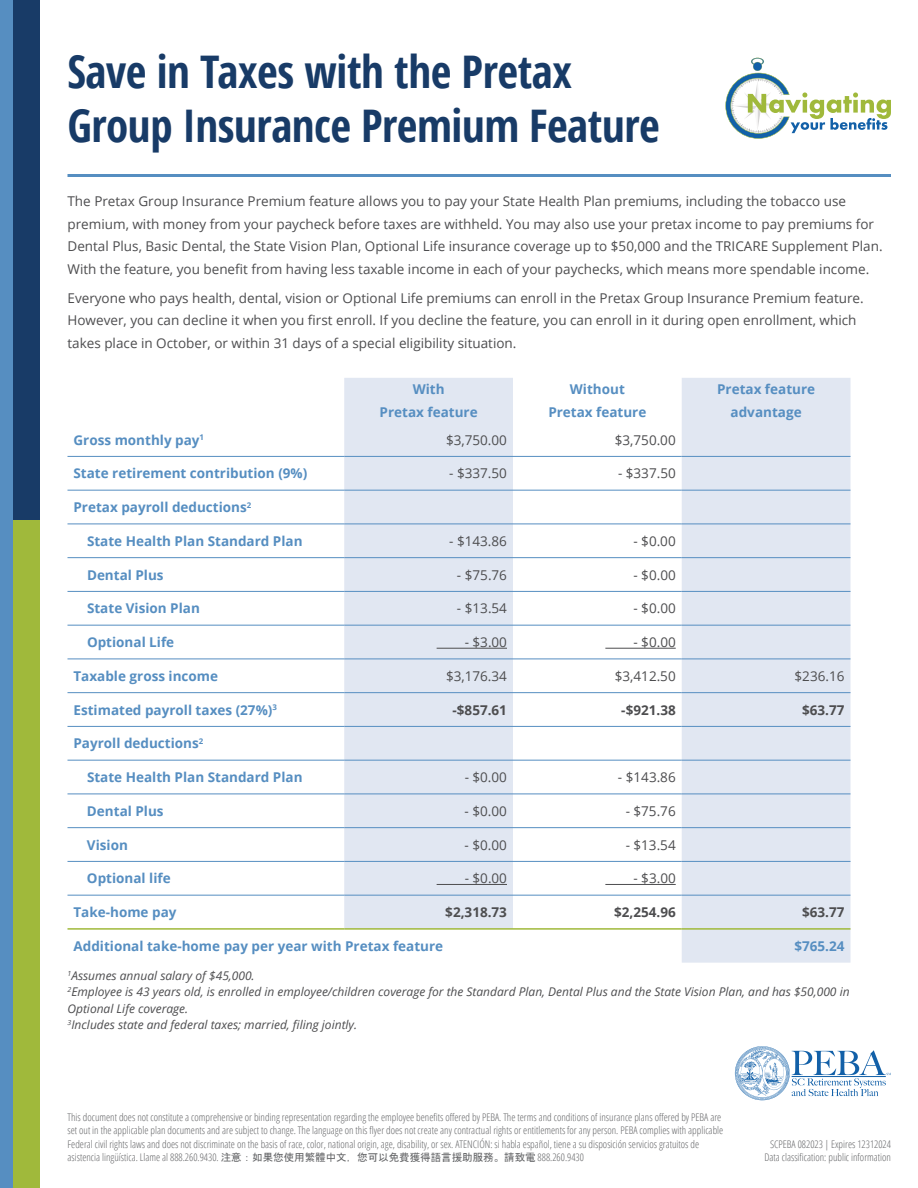
<style>
.page{position:relative;width:918px;height:1188px;background:#fff}
.page>*{position:absolute;margin:0;border:0;box-sizing:border-box;transform-origin:0 0}
.t1{font:700 45px/54px "Open Sans Condensed";letter-spacing:-.01em;color:#183b67}
.t2{font:13.5px/22.5px "Open Sans";color:#4d4d4f}
.t3{font:700 13.5px/22.5px "Open Sans";color:#568ec1;text-align:center}
.t4{font:700 13.5px "Open Sans";color:#4d4d4f}
.t5{font:italic 12px/16.5px "Open Sans";color:#4d4d4f}
.t6{font:300 10.5px/13.5px "Open Sans Condensed";color:#636466}
.s1{font-family:"MS Gothic";font-weight:400}
</style>
<div class="page">
<svg style="left:725px;top:58px;width:166px;height:81px"></svg>
<hr style="left:68px;top:174px;width:823px;height:3px;background:#568ec1">
<div style="left:0;top:0;width:14px;height:1188px;background:#568ec1"></div>
<div style="left:14px;top:0;width:26px;height:520px;background:#183b67"></div>
<div style="left:14px;top:520px;width:26px;height:668px;background:#a0b93b"></div>
<svg style="left:735px;top:1046px;width:156px;height:54px"></svg>
<svg style="left:344px;top:378px;width:506px;height:585px;fill:#e1e7f2"></svg>
<hr style="left:68px;top:456px;width:276px;height:1px;background:#568ec1">
<hr style="left:344px;top:456px;width:169px;height:1px;background:#568ec1">
<hr style="left:513px;top:456px;width:169px;height:1px;background:#568ec1">
<hr style="left:682px;top:456px;width:169px;height:1px;background:#568ec1">
<hr style="left:68px;top:490px;width:276px;height:1px;background:#568ec1">
<hr style="left:344px;top:490px;width:169px;height:1px;background:#568ec1">
<hr style="left:513px;top:490px;width:169px;height:1px;background:#568ec1">
<hr style="left:682px;top:490px;width:169px;height:1px;background:#568ec1">
<hr style="left:68px;top:524px;width:276px;height:1px;background:#568ec1">
<hr style="left:344px;top:524px;width:169px;height:1px;background:#568ec1">
<hr style="left:513px;top:524px;width:169px;height:1px;background:#568ec1">
<hr style="left:682px;top:524px;width:169px;height:1px;background:#568ec1">
<hr style="left:68px;top:557px;width:276px;height:1px;background:#568ec1">
<hr style="left:344px;top:557px;width:169px;height:1px;background:#568ec1">
<hr style="left:513px;top:557px;width:169px;height:1px;background:#568ec1">
<hr style="left:682px;top:557px;width:169px;height:1px;background:#568ec1">
<hr style="left:68px;top:591px;width:276px;height:1px;background:#568ec1">
<hr style="left:344px;top:591px;width:169px;height:1px;background:#568ec1">
<hr style="left:513px;top:591px;width:169px;height:1px;background:#568ec1">
<hr style="left:682px;top:591px;width:169px;height:1px;background:#568ec1">
<hr style="left:68px;top:625px;width:276px;height:1px;background:#568ec1">
<hr style="left:344px;top:625px;width:169px;height:1px;background:#568ec1">
<hr style="left:513px;top:625px;width:169px;height:1px;background:#568ec1">
<hr style="left:682px;top:625px;width:169px;height:1px;background:#568ec1">
<hr style="left:68px;top:659px;width:276px;height:1px;background:#568ec1">
<hr style="left:344px;top:659px;width:169px;height:1px;background:#568ec1">
<hr style="left:513px;top:659px;width:169px;height:1px;background:#568ec1">
<hr style="left:682px;top:659px;width:169px;height:1px;background:#568ec1">
<hr style="left:68px;top:692px;width:276px;height:1px;background:#568ec1">
<hr style="left:344px;top:692px;width:169px;height:1px;background:#568ec1">
<hr style="left:513px;top:692px;width:169px;height:1px;background:#568ec1">
<hr style="left:682px;top:692px;width:169px;height:1px;background:#568ec1">
<hr style="left:68px;top:726px;width:276px;height:1px;background:#568ec1">
<hr style="left:344px;top:726px;width:169px;height:1px;background:#568ec1">
<hr style="left:513px;top:726px;width:169px;height:1px;background:#568ec1">
<hr style="left:682px;top:726px;width:169px;height:1px;background:#568ec1">
<hr style="left:68px;top:760px;width:276px;height:1px;background:#568ec1">
<hr style="left:344px;top:760px;width:169px;height:1px;background:#568ec1">
<hr style="left:513px;top:760px;width:169px;height:1px;background:#568ec1">
<hr style="left:682px;top:760px;width:169px;height:1px;background:#568ec1">
<hr style="left:68px;top:794px;width:276px;height:1px;background:#568ec1">
<hr style="left:344px;top:794px;width:169px;height:1px;background:#568ec1">
<hr style="left:513px;top:794px;width:169px;height:1px;background:#568ec1">
<hr style="left:682px;top:794px;width:169px;height:1px;background:#568ec1">
<hr style="left:68px;top:827px;width:276px;height:1px;background:#568ec1">
<hr style="left:344px;top:827px;width:169px;height:1px;background:#568ec1">
<hr style="left:513px;top:827px;width:169px;height:1px;background:#568ec1">
<hr style="left:682px;top:827px;width:169px;height:1px;background:#568ec1">
<hr style="left:68px;top:861px;width:276px;height:1px;background:#568ec1">
<hr style="left:344px;top:861px;width:169px;height:1px;background:#568ec1">
<hr style="left:513px;top:861px;width:169px;height:1px;background:#568ec1">
<hr style="left:682px;top:861px;width:169px;height:1px;background:#568ec1">
<hr style="left:68px;top:895px;width:276px;height:1px;background:#568ec1">
<hr style="left:344px;top:895px;width:169px;height:1px;background:#568ec1">
<hr style="left:513px;top:895px;width:169px;height:1px;background:#568ec1">
<hr style="left:682px;top:895px;width:169px;height:1px;background:#568ec1">
<hr style="left:68px;top:928px;width:276px;height:2px;background:#a0b93b">
<hr style="left:344px;top:928px;width:169px;height:2px;background:#a0b93b">
<hr style="left:513px;top:928px;width:169px;height:2px;background:#a0b93b">
<hr style="left:682px;top:928px;width:169px;height:2px;background:#a0b93b">
<hr style="left:437px;top:648px;width:70px;height:1px;background:#4d4d4f">
<hr style="left:605px;top:648px;width:71px;height:1px;background:#4d4d4f">
<hr style="left:437px;top:884px;width:70px;height:1px;background:#4d4d4f">
<hr style="left:605px;top:884px;width:71px;height:1px;background:#4d4d4f">
<h1 class="t1" style="left:68px;top:44px;width:594px">Save in Taxes with the Pretax<br>Group Insurance Premium Feature</h1>
<p class="t2" style="left:68px;top:190px;width:817px">The Pretax Group Insurance Premium feature allows you to pay your State Health Plan premiums, including the tobacco use premium, with money from your paycheck before taxes are withheld. You may also use your pretax income to pay premiums for Dental Plus, Basic Dental, the State Vision Plan, Optional Life insurance coverage up to $50,000 and the TRICARE Supplement Plan.<br>With the feature, you benefit from having less taxable income in each of your paychecks, which means more spendable income.</p>
<p class="t2" style="left:68px;top:286px;width:798px">Everyone who pays health, dental, vision or Optional Life premiums can enroll in the Pretax Group Insurance Premium feature.<br>However, you can decline it when you first enroll. If you decline the feature, you can enroll in it during open enrollment, which takes place in October, or within 31 days of a special eligibility situation.</p>
<p class="t3" style="left:380px;top:378px;width:100px">With<br>Pretax feature</p>
<p class="t3" style="left:548px;top:378px;width:100px">Without<br>Pretax feature</p>
<p class="t3" style="left:717px;top:378px;width:100px">Pretax feature advantage</p>
<p class="t3" style="left:74px;top:428px;width:132px">Gross monthly pay<sup>1</sup></p>
<p class="t2" style="left:446px;top:428px;width:62px">$3,750.00</p>
<p class="t2" style="left:615px;top:428px;width:62px">$3,750.00</p>
<p class="t3" style="left:74px;top:462px;width:235px">State retirement contribution (9%)</p>
<p class="t2" style="left:449px;top:462px;width:59px">- $337.50</p>
<p class="t2" style="left:618px;top:462px;width:59px">- $337.50</p>
<p class="t3" style="left:74px;top:496px;width:179px">Pretax payroll deductions<sup>2</sup></p>
<p class="t3" style="left:87px;top:529px;width:217px">State Health Plan Standard Plan</p>
<p class="t2" style="left:449px;top:529px;width:59px">- $143.86</p>
<p class="t2" style="left:633px;top:529px;width:44px">- $0.00</p>
<p class="t3" style="left:87px;top:563px;width:78px">Dental Plus</p>
<p class="t2" style="left:457px;top:563px;width:52px">- $75.76</p>
<p class="t2" style="left:633px;top:563px;width:44px">- $0.00</p>
<p class="t3" style="left:87px;top:597px;width:114px">State Vision Plan</p>
<p class="t2" style="left:457px;top:597px;width:52px">- $13.54</p>
<p class="t2" style="left:633px;top:597px;width:44px">- $0.00</p>
<p class="t3" style="left:87px;top:631px;width:89px">Optional Life</p>
<p class="t2" style="left:465px;top:631px;width:44px">- $3.00</p>
<p class="t2" style="left:633px;top:631px;width:44px">- $0.00</p>
<p class="t3" style="left:74px;top:664px;width:146px">Taxable gross income</p>
<p class="t2" style="left:446px;top:664px;width:62px">$3,176.34</p>
<p class="t2" style="left:615px;top:664px;width:62px">$3,412.50</p>
<p class="t2" style="left:795px;top:664px;width:51px">$236.16</p>
<p class="t3" style="left:74px;top:698px;width:205px">Estimated payroll taxes (27%)<sup>3</sup></p>
<p class="t4" style="left:453px;top:700px;width:56px">-$857.61</p>
<p class="t4" style="left:621px;top:700px;width:56px">-$921.38</p>
<p class="t4" style="left:802px;top:700px;width:44px">$63.77</p>
<p class="t3" style="left:74px;top:732px;width:131px">Payroll deductions<sup>2</sup></p>
<p class="t3" style="left:87px;top:766px;width:217px">State Health Plan Standard Plan</p>
<p class="t2" style="left:465px;top:766px;width:44px">- $0.00</p>
<p class="t2" style="left:618px;top:766px;width:59px">- $143.86</p>
<p class="t3" style="left:87px;top:799px;width:78px">Dental Plus</p>
<p class="t2" style="left:465px;top:799px;width:44px">- $0.00</p>
<p class="t2" style="left:626px;top:799px;width:52px">- $75.76</p>
<p class="t3" style="left:87px;top:833px;width:42px">Vision</p>
<p class="t2" style="left:465px;top:833px;width:44px">- $0.00</p>
<p class="t2" style="left:626px;top:833px;width:52px">- $13.54</p>
<p class="t3" style="left:87px;top:867px;width:85px">Optional life</p>
<p class="t2" style="left:465px;top:867px;width:44px">- $0.00</p>
<p class="t2" style="left:633px;top:867px;width:44px">- $3.00</p>
<p class="t3" style="left:74px;top:901px;width:105px">Take-home pay</p>
<p class="t4" style="left:445px;top:903px;width:63px">$2,318.73</p>
<p class="t4" style="left:614px;top:903px;width:63px">$2,254.96</p>
<p class="t4" style="left:802px;top:903px;width:44px">$63.77</p>
<p class="t3" style="left:74px;top:934px;width:371px">Additional take-home pay per year with Pretax feature</p>
<p class="t3" style="left:794px;top:934px;width:52px">$765.24</p>
<p class="t5" style="left:68px;top:967px;width:784px"><sup>1</sup>Assumes annual salary of $45,000.<br><sup>2</sup>Employee is 43 years old, is enrolled in employee/children coverage for the Standard Plan, Dental Plus and the State Vision Plan, and has $50,000 in Optional Life coverage.<br><sup>3</sup>Includes state and federal taxes; married, filing jointly.</p>
<p class="t6" style="left:68px;top:1110px;width:657px">This document does not constitute a comprehensive or binding representation regarding the employee benefits offered by PEBA. The terms and conditions of insurance plans offered by PEBA are set out in the applicable plan documents and are subject to change. The language on this flyer does not create any contractual rights or entitlements for any person. PEBA complies with applicable Federal civil rights laws and does not discriminate on the basis of race, color, national origin, age, disability, or sex. ATENCIÓN: si habla español, tiene a su disposición servicios gratuitos de asistencia lingüística. Llame al 888.260.9430. <span class="s1">注意：如果您使用繁體中文，您可以免費獲得語言援助服務。請致電</span> 888.260.9430</p>
<p class="t6" style="left:764px;top:1137px;width:128px;text-align:center">SCPEBA 082023 | Expires 12312024<br>Data classification: public information</p>
</div>
